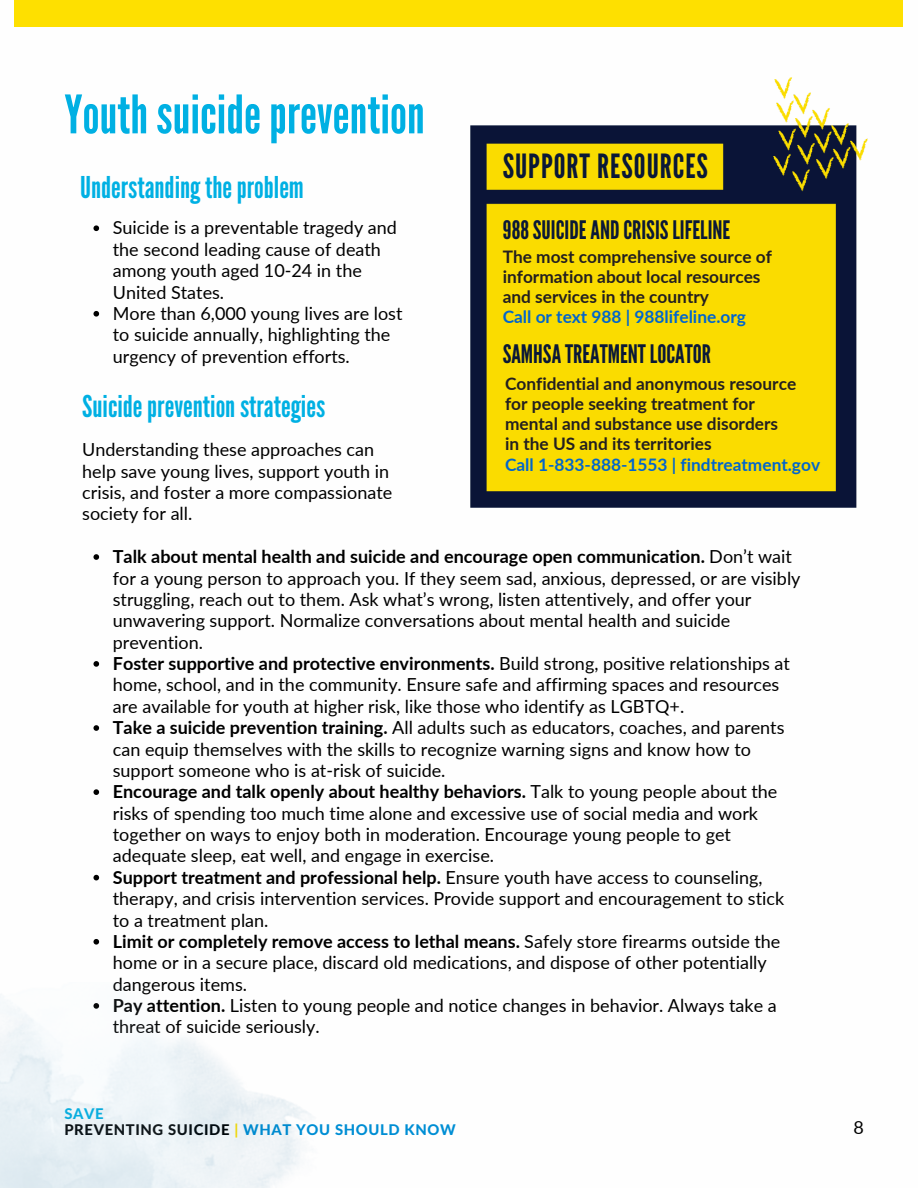
<style>
.page{position:relative;width:918px;height:1188px;background:#fff}
.page>*{position:absolute;margin:0;border:0;box-sizing:border-box;transform-origin:0 0}
.t1{font:52.95px "League Gothic";color:#00b0e3}
.t2{font:33.3px "League Gothic";letter-spacing:.03em;color:#0a1837}
.t3{font:30px "League Gothic";color:#00b0e3}
.t4{font:25.5px "League Gothic";color:#0a1837}
.t5{font:18px/21.3px "Lato";color:#000}
.t6{font:700 17.25px/20.2px "Lato";color:#231f20}
.t7{font:800 14.85px "Lato Latin";letter-spacing:.045em;color:#000}
.t8{font:800 14.85px "Lato Latin";color:#00b0e3}
.s1{color:#0165cc}
.s2{font-weight:700}
.s3{color:#fee000}
.s4{color:#008ed4}
</style>
<div class="page">
<img style="left:470px;top:77px;width:398px;height:431px">
<svg style="left:93px;top:225px;width:6px;height:6px"></svg>
<svg style="left:93px;top:311px;width:6px;height:6px"></svg>
<svg style="left:93px;top:554px;width:6px;height:6px"></svg>
<svg style="left:93px;top:661px;width:6px;height:6px"></svg>
<svg style="left:93px;top:725px;width:6px;height:6px"></svg>
<svg style="left:93px;top:789px;width:6px;height:6px"></svg>
<svg style="left:93px;top:875px;width:6px;height:5px"></svg>
<svg style="left:93px;top:939px;width:6px;height:6px"></svg>
<div style="left:15px;top:0;width:888px;height:27px;background:#fee000"></div>
<img style="left:0;top:997px;width:311px;height:191px">
<h5 class="t1" style="left:64px;top:84px;width:362px">Youthsuicideprevention</h5>
<p class="t3" style="left:80px;top:170px;width:225px">Understandingtheproblem</p>
<h3 class="t5" style="left:113px;top:217px;width:286px">Suicide is a preventable tragedy and the second leading cause of death among youth aged 10-24 in the<br>United States.</h3>
<p class="t5" style="left:113px;top:302px;width:291px">More than 6,000 young lives are lost to suicide annually, highlighting the urgency of prevention efforts.</p>
<p class="t3" style="left:82px;top:389px;width:245px">Suicidepreventionstrategies</p>
<h4 class="t5" style="left:82px;top:439px;width:312px">Understanding these approaches can help save young lives, support youth in crisis, and foster a more compassionate society for all.</h4>
<p class="t2" style="left:503px;top:147px;width:207px">SUPPORT RESOURCES</p>
<p class="t4" style="left:503px;top:215px;width:229px">988SUICIDEANDCRISISLIFELINE</p>
<p class="t6" style="left:503px;top:246px;width:271px">The most comprehensive source of information about local resources and services in the country<br><span class="s1">Call or text 988 | 988lifeline.org</span></p>
<p class="t4" style="left:503px;top:339px;width:210px">SAMHSATREATMENTLOCATOR</p>
<p class="t6" style="left:505px;top:373px;width:317px">Confidential and anonymous resource for people seeking treatment for<br>mental and substance use disorders<br>in the US and its territories<br><span class="s1">Call 1-833-888-1553 | findtreatment.gov</span></p>
<p class="t5" style="left:113px;top:546px;width:689px"><span class="s2">Talk about mental health and suicide and encourage open communication.</span> Don’t wait for a young person to approach you. If they seem sad, anxious, depressed, or are visibly struggling, reach out to them. Ask what’s wrong, listen attentively, and offer your unwavering support. Normalize conversations about mental health and suicide prevention.</p>
<h3 class="t5" style="left:113px;top:652px;width:679px"><span class="s2">Foster supportive and protective environments.</span> Build strong, positive relationships at home, school, and in the community. Ensure safe and affirming spaces and resources are available for youth at higher risk, like those who identify as LGBTQ+.</h3>
<h6 class="t5" style="left:113px;top:717px;width:673px"><span class="s2">Take a suicide prevention training.</span> All adults such as educators, coaches, and parents can equip themselves with the skills to recognize warning signs and know how to support someone who is at-risk of suicide.</h6>
<p class="t5" style="left:113px;top:781px;width:666px"><span class="s2">Encourage and talk openly about healthy behaviors.</span> Talk to young people about the risks of spending too much time alone and excessive use of social media and work together on ways to enjoy both in moderation. Encourage young people to get adequate sleep, eat well, and engage in exercise.</p>
<h2 class="t5" style="left:113px;top:866px;width:673px"><span class="s2">Support treatment and professional help.</span> Ensure youth have access to counseling, therapy, and crisis intervention services. Provide support and encouragement to stick to a treatment plan.<br><span class="s2">Limit or completely remove access to lethal means.</span> Safely store firearms outside the</h2>
<h4 class="t5" style="left:113px;top:952px;width:665px">home or in a secure place, discard old medications, and dispose of other potentially dangerous items.<br><span class="s2">Pay attention.</span> Listen to young people and notice changes in behavior. Always take a</h4>
<h5 class="t5" style="left:113px;top:1016px;width:208px">threat of suicide seriously.</h5>
<p class="t8" style="left:64px;top:1107px;width:41px">SAVE</p>
<p class="t7" style="left:64px;top:1123px;width:393px">PREVENTING SUICIDE <span class="s3">|</span> <span class="s4">WHAT YOU SHOULD KNOW</span></p>
<p class="t5" style="left:853px;top:1117px;width:12px">8</p>
</div>
